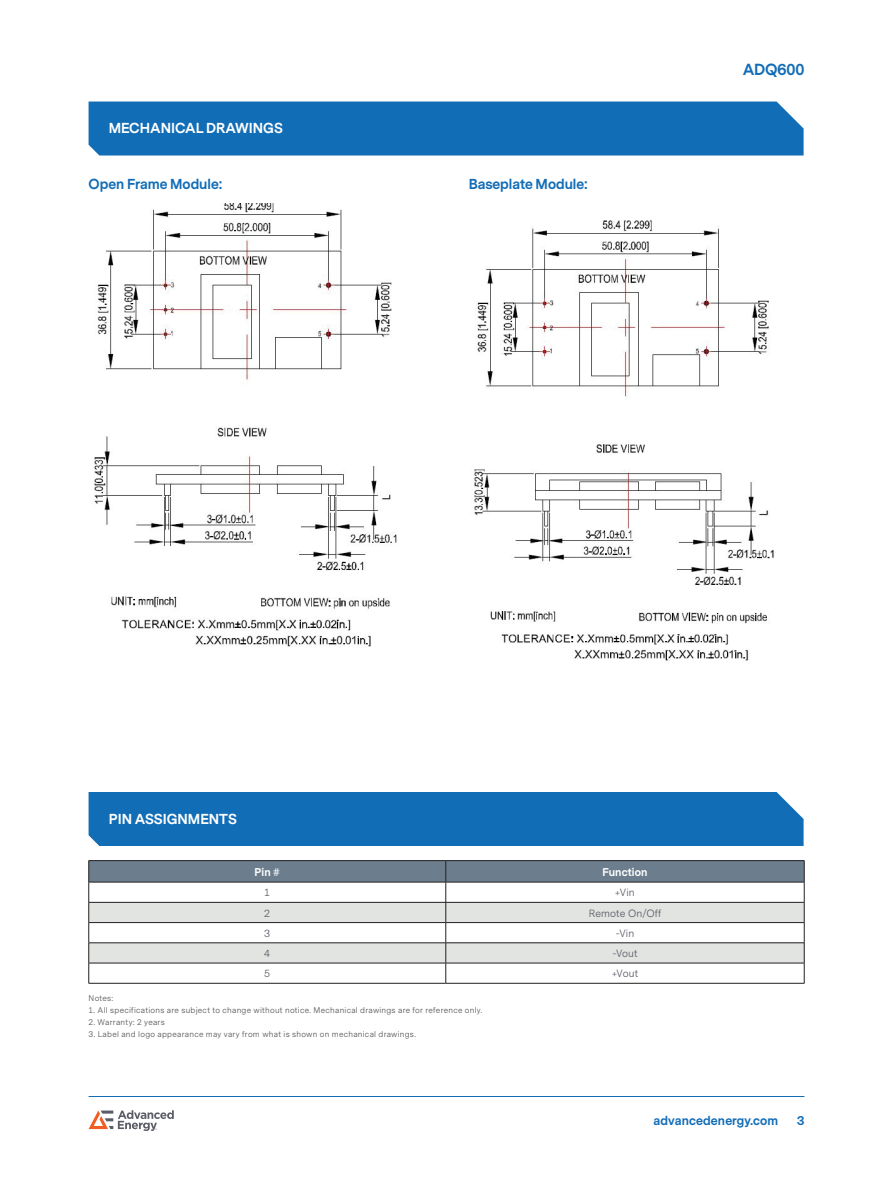
<style>
.page{position:relative;width:893px;height:1188px;background:#fff}
.page>*{position:absolute;margin:0;border:0;box-sizing:border-box;transform-origin:0 0}
.t1{font:700 15px "Messina Sans";letter-spacing:-.01em;color:#126db7}
.t2{font:700 13.5px "Messina Sans";color:#fff}
.t3{font:700 13.5px "Messina Sans";color:#126db7}
.t4{font:700 12px "Messina Sans";letter-spacing:.01em;color:#126db7}
.t5{font:10.5px "Messina Sans";letter-spacing:.01em;color:#5a5c66}
.t6{font:700 10.5px "Messina Sans";letter-spacing:.01em;color:#fff}
.t7{font:8.25px "Messina Sans";letter-spacing:.03em;color:#57585a}
</style>
<div class="page">
<hr style="left:89px;top:1096px;width:715px;height:1px;background:#126db7">
<svg style="left:89px;top:1110px;width:85px;height:21px"></svg>
<div style="left:89px;top:102px;width:715px;height:54px;background:#126db7"></div>
<div style="left:89px;top:792px;width:715px;height:54px;background:#126db7"></div>
<hr style="left:89px;top:983px;width:357px;height:1px;background:#231f20">
<hr style="left:446px;top:983px;width:358px;height:1px;background:#231f20">
<hr style="left:446px;top:860px;width:358px;height:1px;background:#231f20">
<hr style="left:89px;top:860px;width:357px;height:1px;background:#231f20">
<svg style="left:88px;top:861px;width:717px;height:122px"></svg>
<img style="left:94px;top:204px;width:303px;height:443px">
<img style="left:474px;top:220px;width:300px;height:441px">
<h2 class="t2" style="left:109px;top:119px;width:176px">MECHANICAL DRAWINGS</h2>
<h2 class="t3" style="left:89px;top:175px;width:135px">Open Frame Module:</h2>
<h2 class="t3" style="left:469px;top:175px;width:121px">Baseplate Module:</h2>
<h1 class="t1" style="left:743px;top:59px;width:63px">ADQ600</h1>
<h2 class="t2" style="left:109px;top:809px;width:130px">PIN ASSIGNMENTS</h2>
<p class="t6" style="left:255px;top:865px;width:27px">Pin #</p>
<p class="t6" style="left:602px;top:865px;width:47px">Function</p>
<p class="t5" style="left:264px;top:886px;width:7px">1</p>
<p class="t5" style="left:615px;top:886px;width:21px">+Vin</p>
<p class="t5" style="left:264px;top:907px;width:7px">2</p>
<p class="t5" style="left:589px;top:907px;width:74px">Remote On/Off</p>
<p class="t5" style="left:264px;top:927px;width:7px">3</p>
<p class="t5" style="left:616px;top:927px;width:20px">-Vin</p>
<p class="t5" style="left:264px;top:947px;width:7px">4</p>
<p class="t5" style="left:612px;top:947px;width:27px">-Vout</p>
<p class="t5" style="left:264px;top:967px;width:7px">5</p>
<p class="t5" style="left:612px;top:967px;width:28px">+Vout</p>
<p class="t7" style="left:89px;top:994px;width:26px">Notes:</p>
<p class="t7" style="left:89px;top:1006px;width:395px">1. All specifications are subject to change without notice. Mechanical drawings are for reference only.</p>
<p class="t7" style="left:89px;top:1018px;width:78px">2. Warranty: 2 years</p>
<p class="t7" style="left:89px;top:1030px;width:329px">3. Label and logo appearance may vary from what is shown on mechanical drawings.</p>
<h3 class="t4" style="left:653px;top:1113px;width:126px">advancedenergy.com</h3>
<h3 class="t4" style="left:797px;top:1113px;width:9px">3</h3>
</div>
